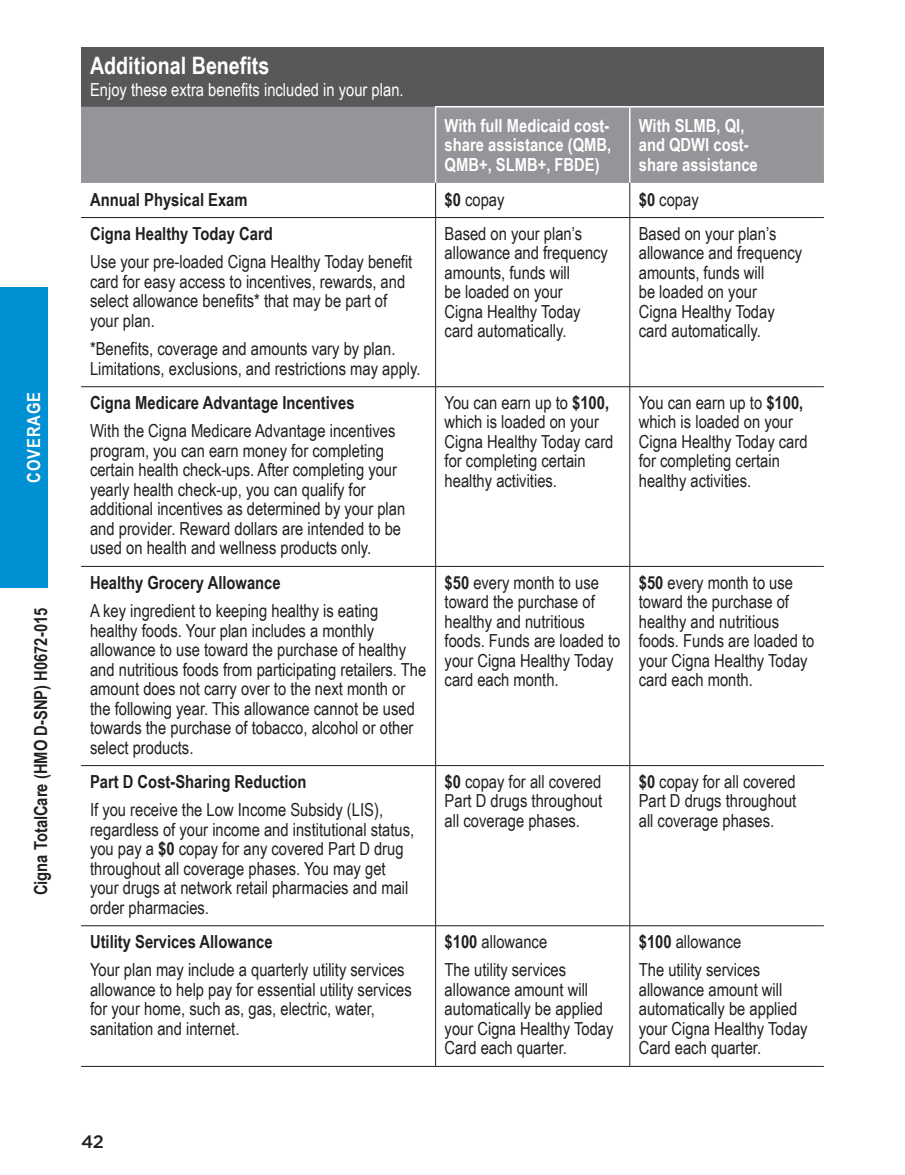
<style>
.page{position:relative;width:905px;height:1175px;background:#fff}
.page>*{position:absolute;margin:0;border:0;box-sizing:border-box;transform-origin:0 0}
.table_AB_h1{font:700 24px "Arial Narrow";color:#fff}
.table_para{font:18px/19.5px "Arial Narrow";color:#231f20}
.table_para_AB{font:18px/19.5px "Arial Narrow";color:#231f20}
.table_para-2{font:700 18px "Arial Narrow";color:#231f20}
.table_col_h1_align_r{font:700 18px/19.5px "Arial Narrow";color:#fff;text-align:justify}
.table_AB_text{font:18px "Arial Narrow";color:#fff}
.margin_plan_name{font:700 18px "Arial Narrow";color:#231f20}
.table_col_h1_align_r-2{font:700 18px "Arial Narrow";letter-spacing:.05em;color:#fff}
.t1{font:500 18px "Gotham";color:#231f20}
.s1{font-weight:700}
</style>
<div class="page">
<div style="left:0;top:287px;width:47px;height:300px;background:#0090d4"></div>
<div style="left:81px;top:47px;width:743px;height:60px;background:#57585a"></div>
<div style="left:81px;top:107px;width:743px;height:76px;background:#939598"></div>
<hr style="left:435px;top:217px;width:194px;height:1px;background:#231f20">
<hr style="left:629px;top:217px;width:195px;height:1px;background:#231f20">
<hr style="left:435px;top:386px;width:194px;height:1px;background:#231f20">
<hr style="left:629px;top:386px;width:195px;height:1px;background:#231f20">
<hr style="left:435px;top:566px;width:194px;height:1px;background:#231f20">
<hr style="left:629px;top:566px;width:195px;height:1px;background:#231f20">
<hr style="left:435px;top:106px;width:194px;height:1px;background:#fff">
<hr style="left:629px;top:106px;width:195px;height:1px;background:#fff">
<hr style="left:629px;top:107px;width:1px;height:76px;background:#fff">
<hr style="left:435px;top:107px;width:1px;height:76px;background:#fff">
<hr style="left:81px;top:217px;width:354px;height:1px;background:#231f20">
<hr style="left:81px;top:386px;width:354px;height:1px;background:#231f20">
<hr style="left:81px;top:566px;width:354px;height:1px;background:#231f20">
<hr style="left:81px;top:765px;width:354px;height:1px;background:#231f20">
<hr style="left:81px;top:925px;width:354px;height:1px;background:#231f20">
<hr style="left:81px;top:1066px;width:354px;height:1px;background:#231f20">
<hr style="left:435px;top:183px;width:1px;height:34px;background:#231f20">
<hr style="left:435px;top:218px;width:1px;height:168px;background:#231f20">
<hr style="left:435px;top:387px;width:1px;height:179px;background:#231f20">
<hr style="left:435px;top:566px;width:1px;height:199px;background:#231f20">
<hr style="left:435px;top:765px;width:194px;height:1px;background:#231f20">
<hr style="left:435px;top:765px;width:1px;height:160px;background:#231f20">
<hr style="left:435px;top:925px;width:194px;height:1px;background:#231f20">
<hr style="left:435px;top:926px;width:1px;height:140px;background:#231f20">
<hr style="left:435px;top:1066px;width:194px;height:1px;background:#231f20">
<hr style="left:629px;top:183px;width:1px;height:34px;background:#231f20">
<hr style="left:629px;top:218px;width:1px;height:168px;background:#231f20">
<hr style="left:629px;top:387px;width:1px;height:179px;background:#231f20">
<hr style="left:629px;top:566px;width:1px;height:199px;background:#231f20">
<hr style="left:629px;top:765px;width:195px;height:1px;background:#231f20">
<hr style="left:629px;top:765px;width:1px;height:160px;background:#231f20">
<hr style="left:629px;top:925px;width:195px;height:1px;background:#231f20">
<hr style="left:629px;top:926px;width:1px;height:140px;background:#231f20">
<hr style="left:629px;top:1066px;width:195px;height:1px;background:#231f20">
<p class="table_col_h1_align_r-2" style="left:20px;top:483px;width:92px;rotate:-90deg">COVERAGE</p>
<p class="margin_plan_name" style="left:27px;top:895px;width:289px;rotate:-90deg">Cigna TotalCare (HMO D-SNP) H0672-015</p>
<p class="table_AB_h1" style="left:90px;top:47px;width:181px">Additional Benefits</p>
<p class="table_AB_text" style="left:90px;top:77px;width:315px">Enjoy these extra benefits included in your plan.</p>
<p class="table_col_h1_align_r" style="left:444px;top:115px;width:168px">With full Medicaid cost&shy;share assistance (QMB, QMB+, SLMB+, FBDE)</p>
<p class="table_col_h1_align_r" style="left:638px;top:115px;width:120px;text-align:left">With SLMB, QI, and QDWI cost&shy;share assistance</p>
<p class="table_para-2" style="left:90px;top:185px;width:159px">Annual Physical Exam</p>
<p class="table_para_AB" style="left:444px;top:189px;width:61px"><span class="s1">$0</span> copay</p>
<p class="table_para_AB" style="left:638px;top:189px;width:61px"><span class="s1">$0</span> copay</p>
<p class="table_para-2" style="left:90px;top:220px;width:184px">Cigna Healthy Today Card</p>
<p class="table_para" style="left:90px;top:251px;width:324px">Use your pre-loaded Cigna Healthy Today benefit card for easy access to incentives, rewards, and select allowance benefits* that may be part of your plan.</p>
<p class="table_para" style="left:90px;top:338px;width:332px">*Benefits, coverage and amounts vary by plan.<br>Limitations, exclusions, and restrictions may apply.</p>
<p class="table_para_AB" style="left:444px;top:223px;width:165px">Based on your plan’s allowance and frequency amounts, funds will<br>be loaded on your<br>Cigna Healthy Today card automatically.</p>
<p class="table_para_AB" style="left:638px;top:223px;width:165px">Based on your plan’s allowance and frequency amounts, funds will<br>be loaded on your<br>Cigna Healthy Today card automatically.</p>
<p class="table_para-2" style="left:90px;top:389px;width:266px">Cigna Medicare Advantage Incentives</p>
<p class="table_para" style="left:90px;top:420px;width:317px">With the Cigna Medicare Advantage incentives program, you can earn money for completing certain health check-ups. After completing your yearly health check-up, you can qualify for additional incentives as determined by your plan and provider. Reward dollars are intended to be used on health and wellness products only.</p>
<p class="table_para-2" style="left:90px;top:568px;width:192px">Healthy Grocery Allowance</p>
<p class="table_para" style="left:90px;top:600px;width:338px">A key ingredient to keeping healthy is eating healthy foods. Your plan includes a monthly allowance to use toward the purchase of healthy and nutritious foods from participating retailers. The amount does not carry over to the next month or the following year. This allowance cannot be used towards the purchase of tobacco, alcohol or other select products.</p>
<p class="table_para-2" style="left:90px;top:767px;width:218px">Part D Cost-Sharing Reduction</p>
<p class="table_para" style="left:90px;top:799px;width:326px">If you receive the Low Income Subsidy (LIS), regardless of your income and institutional status, you pay a <span class="s1">$0</span> copay for any covered Part D drug throughout all coverage phases. You may get your drugs at network retail pharmacies and mail order pharmacies.</p>
<p class="table_para-2" style="left:90px;top:928px;width:184px">Utility Services Allowance</p>
<p class="table_para" style="left:90px;top:959px;width:323px">Your plan may include a quarterly utility services allowance to help pay for essential utility services for your home, such as, gas, electric, water, sanitation and internet.</p>
<p class="table_para_AB" style="left:444px;top:392px;width:170px">You can earn up to <span class="s1">$100, </span>which is loaded on your<br>Cigna Healthy Today card for completing certain healthy activities.</p>
<p class="table_para_AB" style="left:638px;top:392px;width:170px">You can earn up to <span class="s1">$100, </span>which is loaded on your<br>Cigna Healthy Today card for completing certain healthy activities.</p>
<p class="table_para_AB" style="left:444px;top:572px;width:177px"><span class="s1">$50</span> every month to use toward the purchase of healthy and nutritious foods. Funds are loaded to your Cigna Healthy Today card each month.</p>
<p class="table_para_AB" style="left:638px;top:572px;width:177px"><span class="s1">$50</span> every month to use toward the purchase of healthy and nutritious foods. Funds are loaded to your Cigna Healthy Today card each month.</p>
<p class="table_para_AB" style="left:444px;top:771px;width:159px;text-align:justify"><span class="s1">$0</span> copay for all covered Part D drugs throughout all coverage phases.</p>
<p class="table_para_AB" style="left:638px;top:771px;width:159px;text-align:justify"><span class="s1">$0</span> copay for all covered Part D drugs throughout all coverage phases.</p>
<p class="table_para_AB" style="left:444px;top:931px;width:104px"><span class="s1">$100</span> allowance</p>
<p class="table_para_AB" style="left:444px;top:959px;width:170px">The utility services allowance amount will automatically be applied your Cigna Healthy Today<br>Card each quarter.</p>
<p class="table_para_AB" style="left:638px;top:931px;width:104px"><span class="s1">$100</span> allowance</p>
<p class="table_para_AB" style="left:638px;top:959px;width:170px">The utility services allowance amount will automatically be applied your Cigna Healthy Today<br>Card each quarter.</p>
<p class="t1" style="left:81px;top:1129px;width:24px">42</p>
</div>
